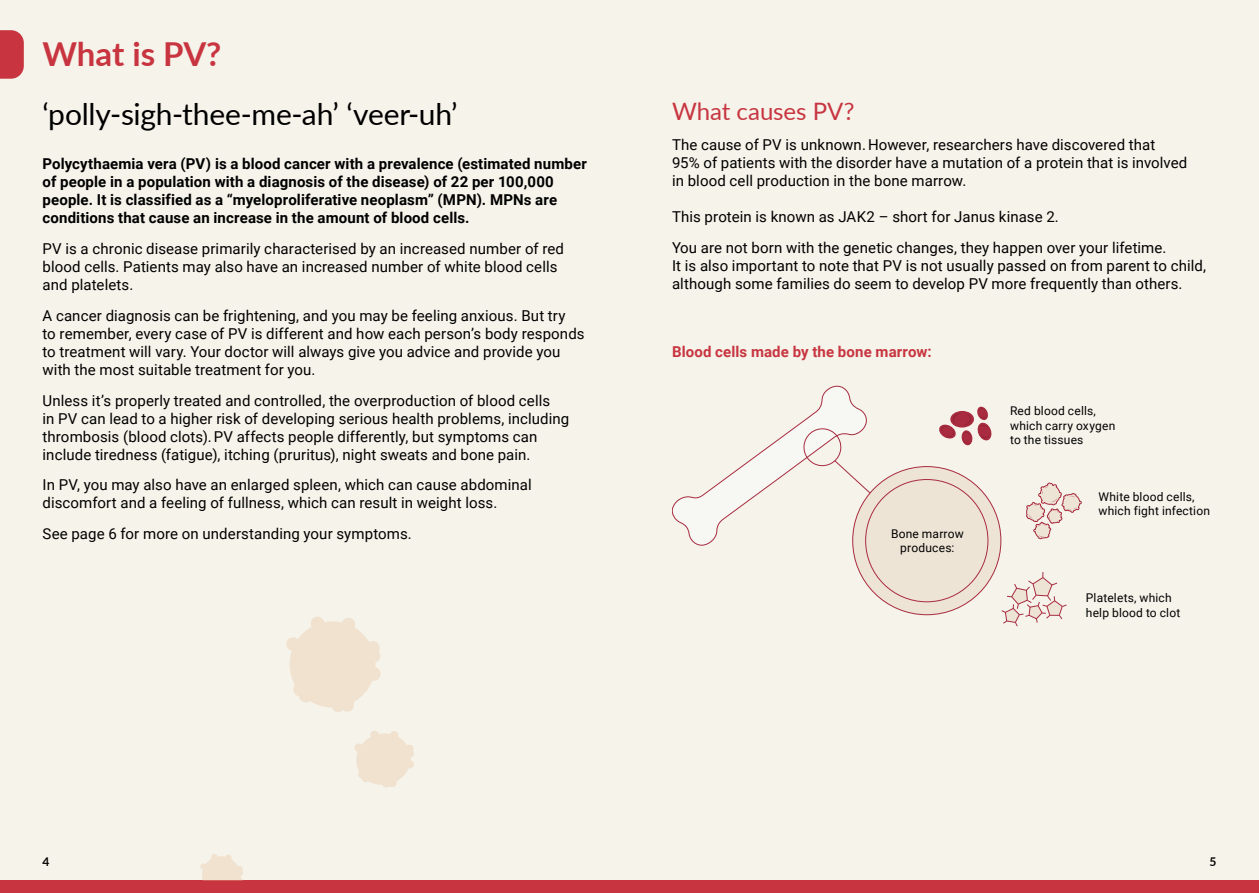
<style>
.page{position:relative;width:1259px;height:893px;background:#f5f3ea}
.page>*{position:absolute;margin:0;border:0;box-sizing:border-box;transform-origin:0 0}
.t1{font:700 33px "Lato";letter-spacing:-.005em;color:#c83540}
.t2{font:30px "Lato";letter-spacing:-.005em;color:#000}
.t3{font:24px "Lato";letter-spacing:-.005em;color:#c83540}
.t4{font:15px/18px "Roboto";letter-spacing:.005em;color:#000}
.t5{font:700 15px/18px "Roboto";letter-spacing:.01em;color:#000}
.t6{font:700 15px "Roboto";letter-spacing:.01em;color:#c83540}
.t7{font:12px/14.4px "Roboto";letter-spacing:.015em;color:#000}
.t8{font:700 12px "Lato";color:#000}
</style>
<div class="page">
<div style="left:0;top:880px;width:1259px;height:13px;background:#c83540"></div>
<svg style="left:286px;top:617px;width:95px;height:95px"></svg>
<svg style="left:354px;top:731px;width:60px;height:57px"></svg>
<svg style="left:200px;top:854px;width:43px;height:26px"></svg>
<svg style="left:0;top:30px;width:24px;height:49px"></svg>
<div style="left:852px;top:467px;width:149px;height:148px;background:#eee4d6;border-radius:50%"></div>
<svg style="left:672px;top:386px;width:199px;height:160px"></svg>
<svg style="left:1001px;top:572px;width:66px;height:54px"></svg>
<svg style="left:939px;top:406px;width:53px;height:40px"></svg>
<svg style="left:1026px;top:482px;width:55px;height:58px"></svg>
<h1 class="t1" style="left:43px;top:30px;width:180px">What is PV?</h1>
<h2 class="t2" style="left:43px;top:92px;width:416px">‘polly-sigh-thee-me-ah’ ‘veer-uh’</h2>
<p class="t5" style="left:43px;top:154px;width:546px">Polycythaemia vera (PV) is a blood cancer with a prevalence (estimated number of people in a population with a diagnosis of the disease) of 22 per 100,000 people. It is classified as a “myeloproliferative neoplasm” (MPN). MPNs are conditions that cause an increase in the amount of blood cells.</p>
<p class="t4" style="left:43px;top:239px;width:523px">PV is a chronic disease primarily characterised by an increased number of red blood cells. Patients may also have an increased number of white blood cells and platelets.</p>
<p class="t4" style="left:43px;top:306px;width:543px">A cancer diagnosis can be frightening, and you may be feeling anxious. But try<br>to remember, every case of PV is different and how each person’s body responds to treatment will vary. Your doctor will always give you advice and provide you with the most suitable treatment for you.</p>
<p class="t4" style="left:43px;top:391px;width:528px">Unless it’s properly treated and controlled, the overproduction of blood cells<br>in PV can lead to a higher risk of developing serious health problems, including thrombosis (blood clots).PV affects people differently, but symptoms can include tiredness (fatigue), itching (pruritus), night sweats and bone pain.</p>
<p class="t4" style="left:43px;top:475px;width:491px">In PV, you may also have an enlarged spleen, which can cause abdominal discomfort and a feeling of fullness, which can result in weight loss.</p>
<p class="t4" style="left:43px;top:524px;width:371px">See page 6 for more on understanding your symptoms.</p>
<h3 class="t3" style="left:672px;top:94px;width:184px">What causes PV?</h3>
<p class="t4" style="left:672px;top:136px;width:517px">The cause of PV is unknown. However, researchers have discovered that<br>95% of patients with the disorder have a mutation of a protein that is involved in blood cell production in the bone marrow.</p>
<p class="t4" style="left:672px;top:201px;width:496px;line-height:30.8px">This protein is known as JAK2 – short for Janus kinase 2.<br>You are not born with the genetic changes, they happen over your lifetime.</p>
<p class="t4" style="left:672px;top:256px;width:535px">It is also important to note that PV is not usually passed on from parent to child, although some families do seem to develop PV more frequently than others.</p>
<p class="t6" style="left:672px;top:341px;width:261px">Blood cells made by the bone marrow:</p>
<p class="t7" style="left:891px;top:526px;width:74px;text-align:center">Bone marrow produces:</p>
<p class="t7" style="left:1010px;top:403px;width:107px">Red blood cells, which carry oxygen to the tissues</p>
<p class="t7" style="left:1098px;top:489px;width:113px">White blood cells, which fight infection</p>
<p class="t7" style="left:1086px;top:590px;width:96px">Platelets, which help blood to clot</p>
<p class="t8" style="left:43px;top:853px;width:8px">4</p>
<p class="t8" style="left:1209px;top:853px;width:8px">5</p>
</div>
